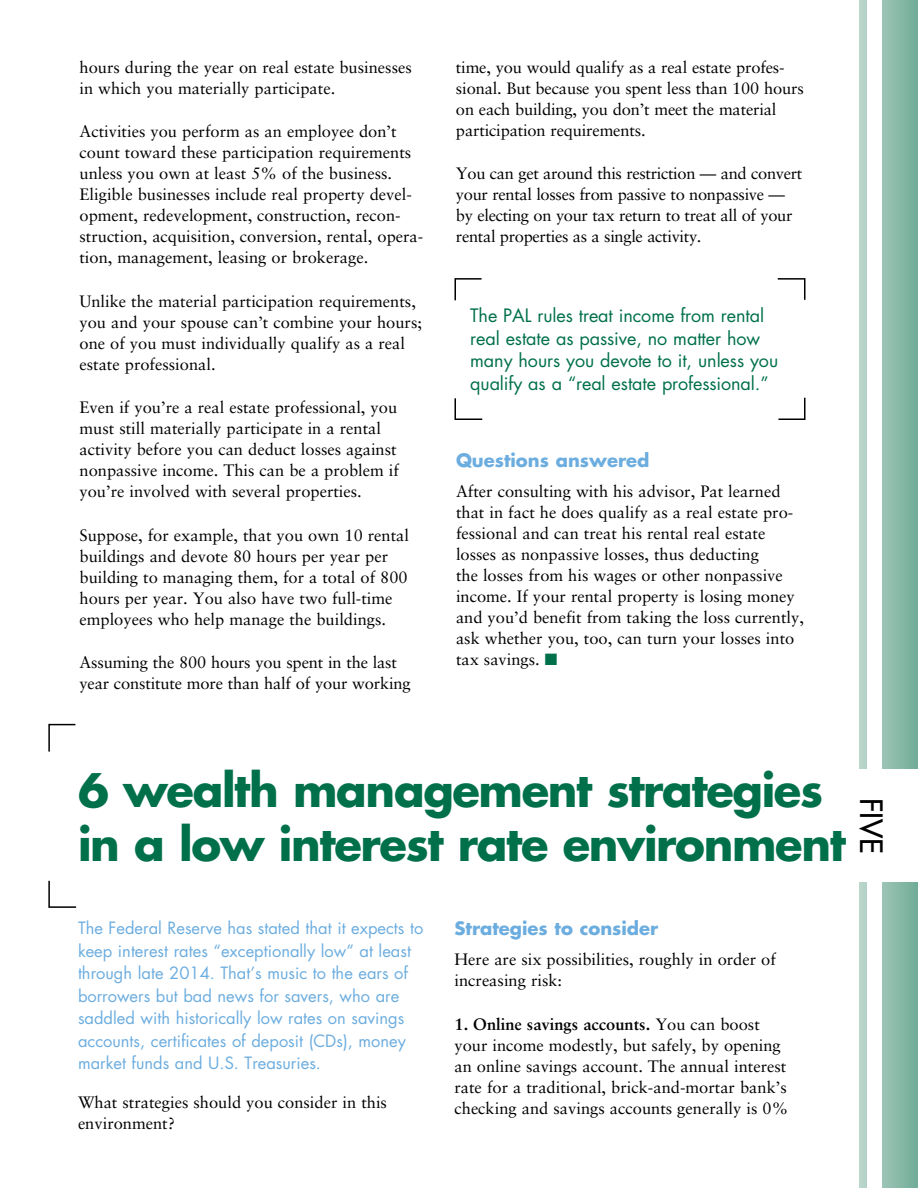
<style>
.page{position:relative;width:918px;height:1188px;background:#fff}
.page>*{position:absolute;margin:0;border:0;box-sizing:border-box;transform-origin:0 0}
.t1{font:700 45px/54px "Futura Std";letter-spacing:-.03em;color:#00704a}
.t2{font:500 30px "Futura Std";color:#000}
.t3{font:18px/22.5px "Futura Std";letter-spacing:-.005em;color:#00704a}
.t4{font:700 18px "Futura Std";color:#6caddf}
.t5{font:16.5px/21px "Sabon LT Std";color:#000}
.t6{font:16.5px/22.5px "Futura Std";color:#6caddf}
.t7{font:16.5px/21px "Sabon LT Std";letter-spacing:-.02em;color:#000}
.s1{color:#00704a}
.s2{font-weight:700}
</style>
<div class="page">
<svg style="left:860px;top:0;width:58px;height:1188px"></svg>
<div style="left:867px;top:0;width:15px;height:1188px;background:#fff"></div>
<div style="left:848px;top:770px;width:70px;height:112px;background:#fff"></div>
<svg style="left:48px;top:880px;width:29px;height:28px"></svg>
<svg style="left:48px;top:723px;width:28px;height:29px"></svg>
<svg style="left:454px;top:398px;width:29px;height:22px"></svg>
<svg style="left:454px;top:278px;width:28px;height:23px"></svg>
<svg style="left:777px;top:278px;width:29px;height:22px"></svg>
<svg style="left:778px;top:397px;width:28px;height:23px"></svg>
<p class="t5" style="left:80px;top:56px;width:334px">hours during the year on real estate businesses in which you materially participate.</p>
<p class="t5" style="left:80px;top:121px;width:345px">Activities you perform as an employee don’t count toward these participation requirements unless you own at least 5% of the business.<br>Eligible businesses include real property devel&shy;opment, redevelopment, construction, recon&shy;struction, acquisition, conversion, rental, opera&shy;tion, management, leasing or brokerage.</p>
<p class="t5" style="left:80px;top:290px;width:344px">Unlike the material participation requirements, you and your spouse can’t combine your hours; one of you must individually qualify as a real estate professional.</p>
<p class="t5" style="left:80px;top:397px;width:321px">Even if you’re a real estate professional, you must still materially participate in a rental activity before you can deduct losses against nonpassive income. This can be a problem if you’re involved with several properties.</p>
<p class="t5" style="left:80px;top:524px;width:331px">Suppose, for example, that you own 10 rental buildings and devote 80 hours per year per building to managing them, for a total of 800 hours per year. You also have two full-time employees who help manage the buildings.</p>
<p class="t5" style="left:80px;top:652px;width:333px">Assuming the 800 hours you spent in the last year constitute more than half of your working</p>
<p class="t5" style="left:456px;top:56px;width:349px">time, you would qualify as a real estate profes&shy;sional. But because you spent less than 100 hours on each building, you don’t meet the material participation requirements.</p>
<p class="t7" style="left:456px;top:163px;width:348px">You can get around this restriction — and convert your rental losses from passive to nonpassive — by electing on your tax return to treat all of your rental properties as a single activity.</p>
<p class="t3" style="left:470px;top:304px;width:309px">The PAL rules treat income from rental real estate as passive, no matter how many hours you devote to it, unless you qualify as a “real estate professional.”</p>
<p class="t4" style="left:456px;top:448px;width:195px">Questions answered</p>
<p class="t5" style="left:456px;top:481px;width:349px">After consulting with his advisor, Pat learned that in fact he does qualify as a real estate pro&shy;fessional and can treat his rental real estate losses as nonpassive losses, thus deducting<br>the losses from his wages or other nonpassive income. If your rental property is losing money and you’d benefit from taking the loss currently, ask whether you, too, can turn your losses into tax savings. <span class="s1">■</span></p>
<h1 class="t1" style="left:78px;top:763px;width:769px">6 wealth management strategies in a low interest rate environment</h1>
<h2 class="t2" style="left:890px;top:798px;width:58px;rotate:90deg">Five</h2>
<p class="t6" style="left:78px;top:917px;width:347px">The Federal Reserve has stated that it expects to keep interest rates “exceptionally low” at least through late 2014. That’s music to the ears of borrowers but bad news for savers, who are saddled with historically low rates on savings accounts, certificates of deposit (CDs), money market funds and U.S. Treasuries.</p>
<p class="t5" style="left:78px;top:1092px;width:311px">What strategies should you consider in this environment?</p>
<p class="t4" style="left:454px;top:917px;width:205px">Strategies to consider</p>
<p class="t5" style="left:454px;top:949px;width:323px">Here are six possibilities, roughly in order of increasing risk:</p>
<p class="t5" style="left:454px;top:1013px;width:335px"><span class="s2">1. Online savings accounts.</span> You can boost your income modestly, but safely, by opening an online savings account. The annual interest rate for a traditional, brick-and-mortar bank’s checking and savings accounts generally is 0%</p>
</div>
